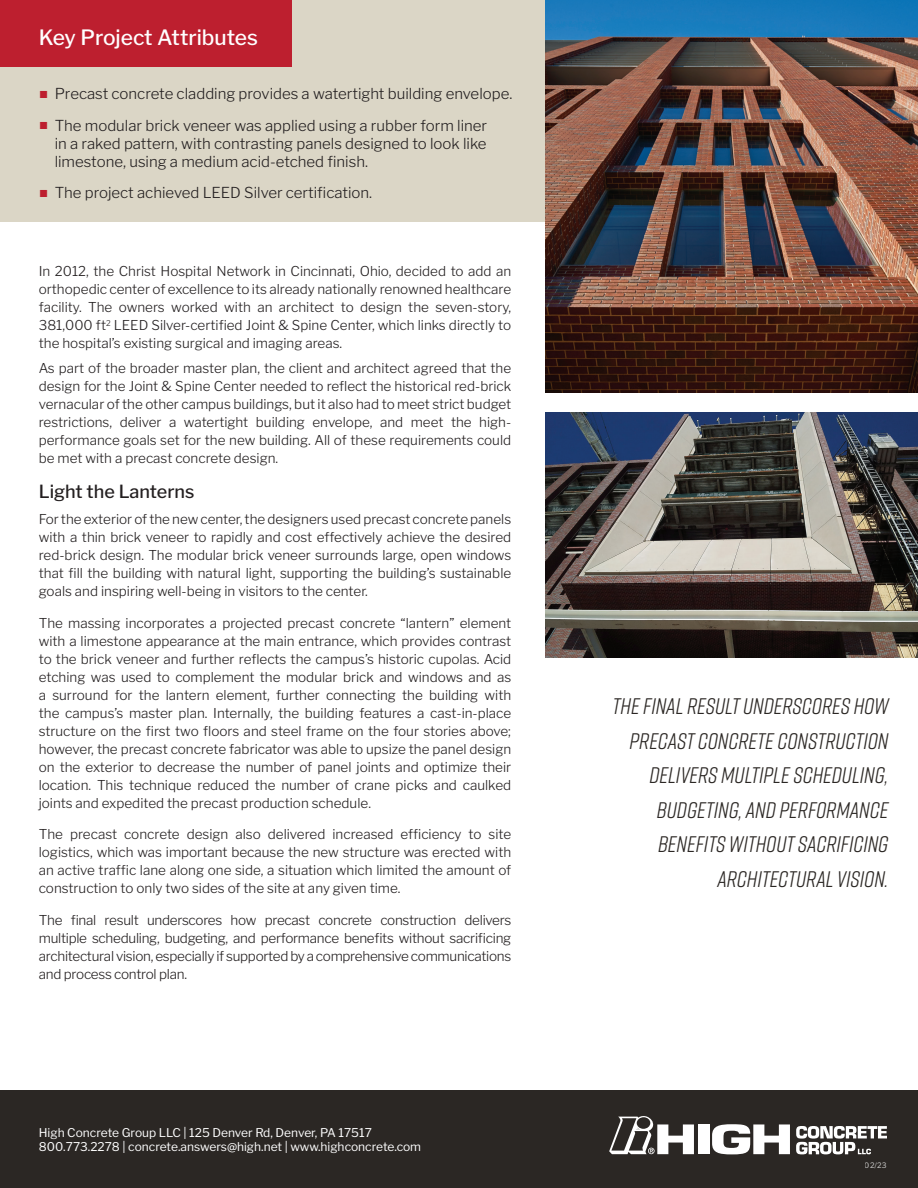
<style>
.page{position:relative;width:918px;height:1188px;background:#fff}
.page>*{position:absolute;margin:0;border:0;box-sizing:border-box;transform-origin:0 0}
.t1{font:italic 22.5px/34.5px "Rift";color:#2b2724;text-align:right}
.t2{font:500 21px "Libre Franklin";color:#fff}
.t3{font:500 18px "Libre Franklin";color:#231f20}
.t4{font:300 15px/18px "Libre Franklin";color:#231f20;text-align:justify}
.t5{font:300 13.5px/18px "Libre Franklin";color:#231f20;text-align:justify}
.t6{font:12px/14.4px "Libre Franklin";color:#fff}
.t7{font:7.5px "Libre Franklin";color:#fff}
.s1{font-family:"Franklin Gothic";font-weight:400;color:#bd1f2f}
</style>
<div class="page">
<div style="left:0;top:1090px;width:918px;height:98px;background:#2b2724"></div>
<div style="left:0;top:0;width:553px;height:221px;background:#dbd6c6"></div>
<div style="left:698px;top:1124px;width:11px;height:30px;background:#fff"></div>
<svg style="left:712px;top:1124px;width:78px;height:30px"></svg>
<svg style="left:796px;top:1126px;width:91px;height:28px"></svg>
<svg style="left:609px;top:1116px;width:85px;height:38px"></svg>
<div style="left:0;top:0;width:292px;height:67px;background:#bd1f2f"></div>
<img style="left:545px;top:0;width:373px;height:393px">
<img style="left:545px;top:413px;width:373px;height:245px">
<h2 class="t2" style="left:39px;top:21px;width:221px">Key Project Attributes</h2>
<p class="t4" style="left:39px;top:83px;width:475px"><span class="s1">■</span> Precast concrete cladding provides a watertight building envelope.</p>
<p class="t4" style="left:55px;top:115px;width:434px;text-indent:-16px"><span class="s1">■</span> The modular brick veneer was applied using a rubber form liner in a raked pattern, with contrasting panels designed to look like limestone, using a medium acid-etched finish.</p>
<p class="t4" style="left:39px;top:182px;width:335px"><span class="s1">■</span> The project achieved LEED Silver certification.</p>
<p class="t5" style="left:39px;top:261px;width:474px">In 2012, the Christ Hospital Network in Cincinnati, Ohio, decided to add an orthopedic center of excellence to its already nationally renowned healthcare facility. The owners worked with an architect to design the seven-story, 381,000 ft<sup>2</sup> LEED Silver-certified Joint &amp; Spine Center, which links directly to the hospital’s existing surgical and imaging areas.</p>
<p class="t5" style="left:39px;top:358px;width:474px">As part of the broader master plan, the client and architect agreed that the design for the Joint &amp; Spine Center needed to reflect the historical red-brick vernacular of the other campus buildings, but it also had to meet strict budget restrictions, deliver a watertight building envelope, and meet the high&shy;performance goals set for the new building. All of these requirements could be met with a precast concrete design.</p>
<h3 class="t3" style="left:39px;top:477px;width:157px">Light the Lanterns</h3>
<p class="t5" style="left:39px;top:509px;width:474px">For the exterior of the new center, the designers used precast concrete panels with a thin brick veneer to rapidly and cost effectively achieve the desired red-brick design. The modular brick veneer surrounds large, open windows that fill the building with natural light, supporting the building’s sustainable goals and inspiring well-being in visitors to the center.</p>
<p class="t5" style="left:39px;top:613px;width:474px">The massing incorporates a projected precast concrete “lantern” element with a limestone appearance at the main entrance, which provides contrast to the brick veneer and further reflects the campus’s historic cupolas. Acid etching was used to complement the modular brick and windows and as a surround for the lantern element, further connecting the building with the campus’s master plan. Internally, the building features a cast-in-place structure on the first two floors and steel frame on the four stories above; however, the precast concrete fabricator was able to upsize the panel design on the exterior to decrease the number of panel joints and optimize their location. This technique reduced the number of crane picks and caulked joints and expedited the precast production schedule.</p>
<p class="t5" style="left:39px;top:824px;width:474px">The precast concrete design also delivered increased efficiency to site logistics, which was important because the new structure was erected with an active traffic lane along one side, a situation which limited the amount of construction to only two sides of the site at any given time.</p>
<p class="t5" style="left:39px;top:910px;width:474px">The final result underscores how precast concrete construction delivers multiple scheduling, budgeting, and performance benefits without sacrificing architectural vision, especially if supported by a comprehensive communications and process control plan.</p>
<p class="t6" style="left:39px;top:1124px;width:384px">High Concrete Group LLC | 125 Denver Rd, Denver, PA 17517<br>800.773.2278 | concrete.answers@high.net | www.highconcrete.com</p>
<h1 class="t1" style="left:613px;top:688px;width:278px">THE FINAL RESULT UNDERSCORES HOW<br>PRECAST CONCRETE CONSTRUCTION<br>DELIVERS MULTIPLE SCHEDULING,<br>BUDGETING, AND PERFORMANCE<br>BENEFITS WITHOUT SACRIFICING<br>ARCHITECTURAL VISION.</h1>
<p class="t7" style="left:865px;top:1159px;width:23px">02/23</p>
</div>
